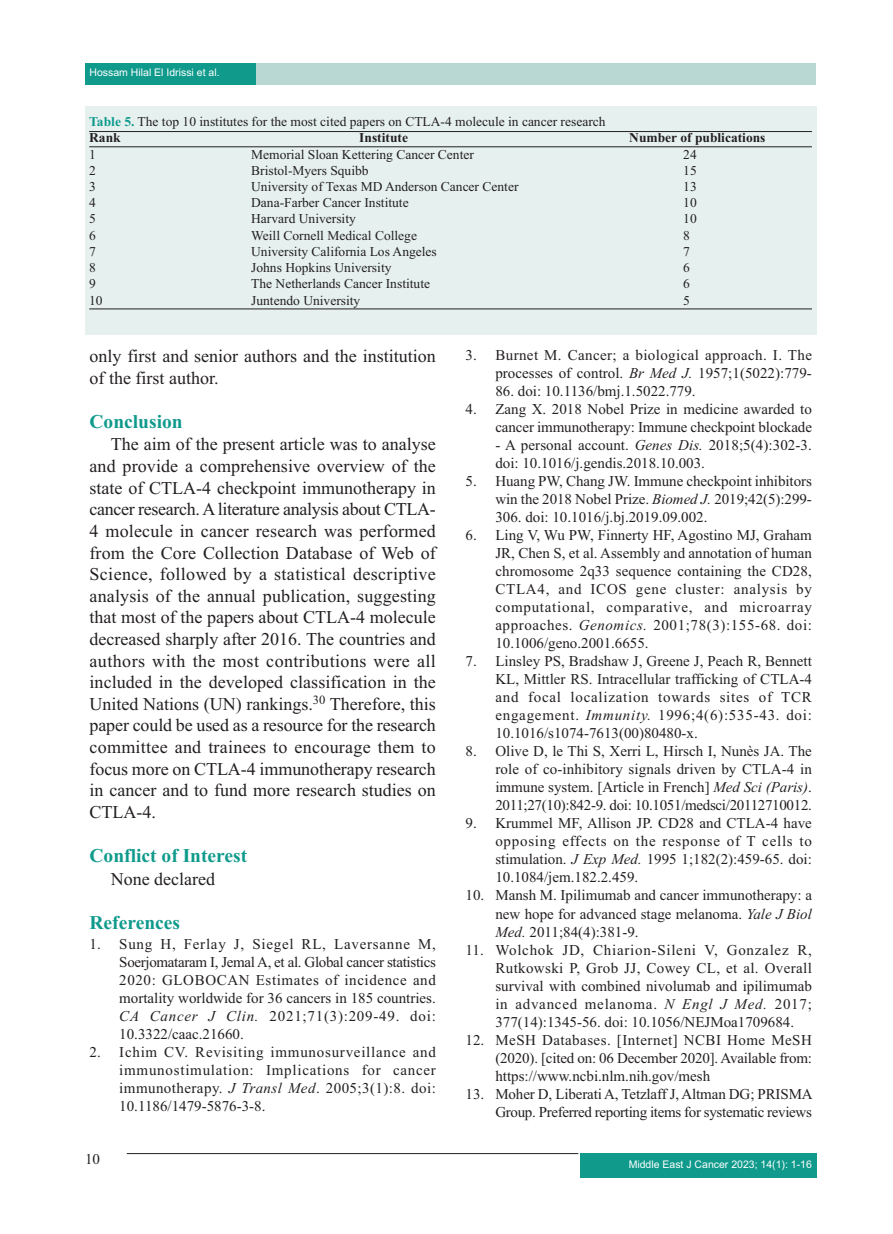
<style>
.page{position:relative;width:893px;height:1234px;background:#fff}
.page>*{position:absolute;margin:0;border:0;box-sizing:border-box;transform-origin:0 0}
.t1{font:700 19.5px "Times New Roman";color:#0f9a8c}
.t2{font:18px/21.6px "Times New Roman";color:#231f20}
.t3{font:15px/18px "Times New Roman";color:#231f20;text-align:justify}
.t4{font:15px/18px "Times New Roman";letter-spacing:-.02em;color:#231f20;text-align:right}
.t5{font:15px/18px "Times New Roman";letter-spacing:.025em;color:#231f20;text-align:right}
.t6{font:13.5px "Times New Roman";color:#231f20}
.t7{font:700 13.5px "Times New Roman";color:#231f20}
.t8{font:10.5px "Arial";color:#fff}
.s1{font-weight:700;color:#0f9a8c}
.s2{font-style:italic}
</style>
<div class="page">
<div style="left:86px;top:64px;width:730px;height:21px;background:#b9d8d4"></div>
<div style="left:85px;top:64px;width:171px;height:21px;background:#0f9a8c"></div>
<div style="left:580px;top:1153px;width:236px;height:24px;background:#0f9a8c"></div>
<hr style="left:127px;top:1152px;width:451px;height:1px;background:#231f20">
<div style="left:85px;top:106px;width:731px;height:228px;background:#e6f1ef"></div>
<hr style="left:89px;top:131px;width:723px;height:1px;background:#231f20">
<hr style="left:89px;top:146px;width:723px;height:1px;background:#231f20">
<hr style="left:89px;top:308px;width:723px;height:1px;background:#231f20">
<p class="t8" style="left:90px;top:68px;width:132px">Hossam Hilal El Idrissi et al.</p>
<p class="t6" style="left:89px;top:117px;width:518px"><span class="s1">Table 5.</span> The top 10 institutes for the most cited papers on CTLA-4 molecule in cancer research</p>
<p class="t7" style="left:89px;top:133px;width:33px">Rank</p>
<p class="t7" style="left:359px;top:133px;width:50px">Institute</p>
<p class="t7" style="left:629px;top:133px;width:138px">Number of publications</p>
<p class="t6" style="left:89px;top:149px;width:8px">1</p>
<p class="t6" style="left:251px;top:149px;width:224px">Memorial Sloan Kettering Cancer Center</p>
<p class="t6" style="left:683px;top:149px;width:15px">24</p>
<p class="t6" style="left:89px;top:165px;width:8px">2</p>
<p class="t6" style="left:251px;top:165px;width:119px">Bristol-Myers Squibb</p>
<p class="t6" style="left:683px;top:165px;width:15px">15</p>
<p class="t6" style="left:89px;top:182px;width:8px">3</p>
<p class="t6" style="left:251px;top:182px;width:269px">University of Texas MD Anderson Cancer Center</p>
<p class="t6" style="left:683px;top:182px;width:15px">13</p>
<p class="t6" style="left:89px;top:198px;width:8px">4</p>
<p class="t6" style="left:251px;top:198px;width:159px">Dana-Farber Cancer Institute</p>
<p class="t6" style="left:683px;top:198px;width:15px">10</p>
<p class="t6" style="left:89px;top:214px;width:8px">5</p>
<p class="t6" style="left:251px;top:214px;width:106px">Harvard University</p>
<p class="t6" style="left:683px;top:214px;width:15px">10</p>
<p class="t6" style="left:89px;top:230px;width:8px">6</p>
<p class="t6" style="left:251px;top:230px;width:167px">Weill Cornell Medical College</p>
<p class="t6" style="left:683px;top:230px;width:8px">8</p>
<p class="t6" style="left:89px;top:246px;width:8px">7</p>
<p class="t6" style="left:251px;top:246px;width:187px">University California Los Angeles</p>
<p class="t6" style="left:683px;top:246px;width:8px">7</p>
<p class="t6" style="left:89px;top:263px;width:8px">8</p>
<p class="t6" style="left:251px;top:263px;width:142px">Johns Hopkins University</p>
<p class="t6" style="left:683px;top:263px;width:8px">6</p>
<p class="t6" style="left:89px;top:279px;width:8px">9</p>
<p class="t6" style="left:251px;top:279px;width:180px">The Netherlands Cancer Institute</p>
<p class="t6" style="left:683px;top:279px;width:8px">6</p>
<p class="t6" style="left:89px;top:295px;width:15px">10</p>
<p class="t6" style="left:251px;top:295px;width:111px">Juntendo University</p>
<p class="t6" style="left:683px;top:295px;width:8px">5</p>
<p class="t2" style="left:90px;top:347px;width:348px">only first and senior authors and the institution of the first author.</p>
<p class="t1" style="left:90px;top:415px;width:95px">Conclusion</p>
<p class="t2" style="left:90px;top:435px;width:348px;text-align:justify;text-indent:21px">The aim of the present article was to analyse and provide a comprehensive overview of the state of CTLA-4 checkpoint immunotherapy in cancer research. A literature analysis about CTLA-4 molecule in cancer research was performed from the Core Collection Database of Web of Science, followed by a statistical descriptive analysis of the annual publication, suggesting that most of the papers about CTLA-4 molecule decreased sharply after 2016. The countries and authors with the most contributions were all included in the developed classification in the United Nations (UN) rankings.<sup>30</sup> Therefore, this paper could be used as a resource for the research committee and trainees to encourage them to focus more on CTLA-4 immunotherapy research in cancer and to fund more research studies on CTLA-4.</p>
<p class="t1" style="left:90px;top:848px;width:159px">Conflict of Interest</p>
<p class="t2" style="left:111px;top:869px;width:106px">None declared</p>
<p class="t1" style="left:90px;top:915px;width:92px">References</p>
<p class="t3" style="left:119px;top:936px;width:318px;text-indent:-30px">1. Sung H, Ferlay J, Siegel RL, Laversanne M, Soerjomataram I, Jemal A, et al. Global cancer statistics 2020: GLOBOCAN Estimates of incidence and mortality worldwide for 36 cancers in 185 countries.<br><span class="s2">CA Cancer J Clin.</span> 2021;71(3):209-49. doi:<br>10.3322/caac.21660.</p>
<p class="t3" style="left:119px;top:1044px;width:318px;text-indent:-30px">2. Ichim CV. Revisiting immunosurveillance and immunostimulation: Implications for cancer immunotherapy. <span class="s2">J Transl Med</span>. 2005;3(1):8. doi:<br>10.1186/1479-5876-3-8.</p>
<p class="t3" style="left:85px;top:1150px;width:16px">10</p>
<p class="t5" style="left:466px;top:347px;width:348px">3. Burnet M. Cancer; a biological approach. I. The processes of control. <span class="s2">Br Med J.</span> 1957;1(5022):779-</p>
<p class="t3" style="left:495px;top:383px;width:202px">86. doi: 10.1136/bmj.1.5022.779.</p>
<p class="t3" style="left:466px;top:401px;width:348px;text-align:right">4. Zang X. 2018 Nobel Prize in medicine awarded to cancer immunotherapy: Immune checkpoint blockade</p>
<p class="t3" style="left:495px;top:437px;width:318px">- A personal account. <span class="s2">Genes Dis.</span> 2018;5(4):302-3. doi: 10.1016/j.gendis.2018.10.003.</p>
<p class="t3" style="left:495px;top:473px;width:318px;text-indent:-30px">5. Huang PW, Chang JW. Immune checkpoint inhibitors win the 2018 Nobel Prize. <span class="s2">Biomed J.</span> 2019;42(5):299- 306. doi: 10.1016/j.bj.2019.09.002.</p>
<p class="t3" style="left:495px;top:527px;width:318px;text-indent:-30px">6. Ling V, Wu PW, Finnerty HF, Agostino MJ, Graham JR, Chen S, et al. Assembly and annotation of human chromosome 2q33 sequence containing the CD28, CTLA4, and ICOS gene cluster: analysis by computational, comparative, and microarray approaches. <span class="s2">Genomics.</span> 2001;78(3):155-68. doi:<br>10.1006/geno.2001.6655.</p>
<p class="t3" style="left:495px;top:653px;width:318px;text-indent:-30px">7. Linsley PS, Bradshaw J, Greene J, Peach R, Bennett KL, Mittler RS. Intracellular trafficking of CTLA-4 and focal localization towards sites of TCR engagement. <span class="s2">Immunity.</span> 1996;4(6):535-43. doi:<br>10.1016/s1074-7613(00)80480-x.</p>
<p class="t3" style="left:495px;top:743px;width:318px;text-indent:-30px">8. Olive D, le Thi S, Xerri L, Hirsch I, Nunès JA. The role of co-inhibitory signals driven by CTLA-4 in immune system. [Article in French] <span class="s2">Med Sci (Paris)</span>.<br>2011;27(10):842-9. doi: 10.1051/medsci/20112710012.</p>
<p class="t3" style="left:495px;top:815px;width:318px;text-indent:-30px">9. Krummel MF, Allison JP. CD28 and CTLA-4 have opposing effects on the response of T cells to stimulation. <span class="s2">J Exp Med.</span> 1995 1;182(2):459-65. doi:<br>10.1084/jem.182.2.459.</p>
<p class="t3" style="left:495px;top:887px;width:318px;text-indent:-30px">10. Mansh M. Ipilimumab and cancer immunotherapy: a new hope for advanced stage melanoma. <span class="s2">Yale J Biol Med.</span> 2011;84(4):381-9.</p>
<p class="t3" style="left:495px;top:941px;width:318px;text-indent:-30px">11. Wolchok JD, Chiarion-Sileni V, Gonzalez R, Rutkowski P, Grob JJ, Cowey CL, et al. Overall survival with combined nivolumab and ipilimumab in advanced melanoma. <span class="s2">N Engl J Med.</span> 2017; 377(14):1345-56. doi: 10.1056/NEJMoa1709684.</p>
<p class="t3" style="left:495px;top:1031px;width:318px;text-indent:-30px">12. MeSH Databases. [Internet] NCBI Home MeSH (2020). [cited on: 06 December 2020]. Available from: https://www.ncbi.nlm.nih.gov/mesh</p>
<p class="t4" style="left:466px;top:1085px;width:349px">13. Moher D, Liberati A, Tetzlaff J, Altman DG; PRISMA<br>Group. Preferred reporting items for systematic reviews</p>
<p class="t8" style="left:629px;top:1160px;width:185px">Middle East J Cancer 2023; 14(1): 1-16</p>
</div>
